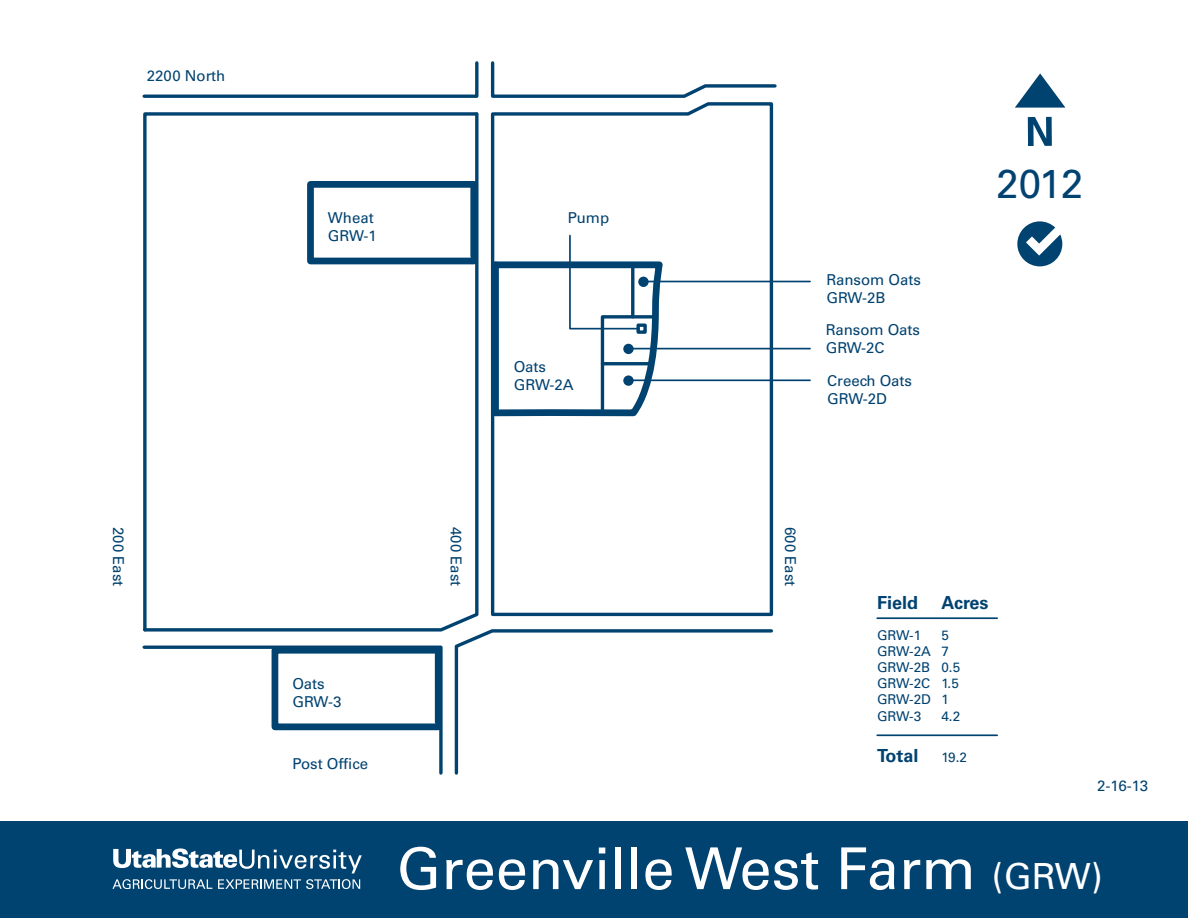
<style>
.page{position:relative;width:1188px;height:918px;background:#fff}
.page>*{position:absolute;margin:0;border:0;box-sizing:border-box;transform-origin:0 0}
.t1{font:57.75px "Univers LT";color:#fff}
.t2{font:40.5px "Univers LT";color:#004270}
.t3{font:700 18px "Univers LT";color:#004270}
.t4{font:15px/18px "Univers LT";color:#004270}
.t5{font:13.5px/16.2px "Univers LT";color:#004270}
.s1{font-size:36px}
</style>
<div class="page">
<svg style="left:491px;top:102px;width:284px;height:515px"></svg>
<svg style="left:142px;top:61px;width:337px;height:37px"></svg>
<svg style="left:142px;top:645px;width:301px;height:130px"></svg>
<svg style="left:490px;top:61px;width:287px;height:37px"></svg>
<hr style="left:491px;top:114px;width:3px;height:500px;background:#004270">
<div style="left:272px;top:647px;width:170px;height:83px;border:7px solid #004270"></div>
<div style="left:0;top:821px;width:1188px;height:97px;background:#004270"></div>
<svg style="left:112px;top:879px;width:100px;height:10px"></svg>
<svg style="left:218px;top:879px;width:142px;height:10px"></svg>
<svg style="left:113px;top:848px;width:249px;height:25px"></svg>
<svg style="left:1028px;top:117px;width:24px;height:29px"></svg>
<svg style="left:1015px;top:73px;width:50px;height:35px"></svg>
<svg style="left:143px;top:112px;width:336px;height:520px"></svg>
<svg style="left:453px;top:628px;width:320px;height:147px"></svg>
<hr style="left:493px;top:613px;width:278px;height:3px;background:#004270">
<hr style="left:877px;top:617px;width:120px;height:2px;background:#004270">
<hr style="left:877px;top:734px;width:120px;height:2px;background:#004270">
<svg style="left:490px;top:258px;width:176px;height:162px"></svg>
<svg style="left:633px;top:315px;width:23px;height:4px"></svg>
<hr style="left:602px;top:362px;width:49px;height:3px;background:#004270">
<hr style="left:570px;top:328px;width:69px;height:2px;background:#004270">
<hr style="left:569px;top:236px;width:2px;height:92px;background:#004270">
<div style="left:636px;top:324px;width:11px;height:10px;border:3px solid #004270"></div>
<hr style="left:643px;top:281px;width:167px;height:1px;background:#004270">
<div style="left:638px;top:277px;width:11px;height:10px;background:#004270;border-radius:50%"></div>
<hr style="left:628px;top:348px;width:182px;height:1px;background:#004270">
<div style="left:623px;top:344px;width:11px;height:10px;background:#004270;border-radius:50%"></div>
<hr style="left:628px;top:379px;width:182px;height:2px;background:#004270">
<div style="left:623px;top:375px;width:11px;height:11px;background:#004270;border-radius:50%"></div>
<svg style="left:1017px;top:221px;width:45px;height:45px"></svg>
<p class="t4" style="left:147px;top:67px;width:80px">2200 North</p>
<p class="t4" style="left:328px;top:209px;width:50px">Wheat<br>GRW-1</p>
<p class="t4" style="left:568px;top:208px;width:43px">Pump</p>
<p class="t4" style="left:514px;top:358px;width:61px">Oats<br>GRW-2A</p>
<p class="t4" style="left:826px;top:271px;width:96px">Ransom Oats<br>GRW-2B</p>
<p class="t4" style="left:826px;top:321px;width:96px">Ransom Oats<br>GRW-2C</p>
<p class="t4" style="left:827px;top:372px;width:86px">Creech Oats<br>GRW-2D</p>
<h2 class="t2" style="left:996px;top:160px;width:89px">2012</h2>
<p class="t4" style="left:127px;top:527px;width:61px;rotate:90deg">200 East</p>
<p class="t4" style="left:465px;top:527px;width:61px;rotate:90deg">400 East</p>
<p class="t4" style="left:799px;top:527px;width:61px;rotate:90deg">600 East</p>
<p class="t4" style="left:292px;top:675px;width:50px">Oats<br>GRW-3</p>
<p class="t4" style="left:292px;top:754px;width:77px">Post Office</p>
<p class="t3" style="left:877px;top:592px;width:43px">Field</p>
<p class="t3" style="left:941px;top:592px;width:49px">Acres</p>
<p class="t5" style="left:877px;top:627px;width:55px">GRW-1<br>GRW-2A<br>GRW-2B<br>GRW-2C<br>GRW-2D<br>GRW-3</p>
<p class="t5" style="left:941px;top:627px;width:20px">5<br>7<br>0.5<br>1.5<br>1<br>4.2</p>
<p class="t3" style="left:877px;top:745px;width:43px">Total</p>
<p class="t5" style="left:941px;top:749px;width:27px">19.2</p>
<p class="t4" style="left:1097px;top:777px;width:53px">2-16-13</p>
<h1 class="t1" style="left:396px;top:834px;width:708px">Greenville West Farm <span class="s1">(GRW)</span></h1>
</div>
